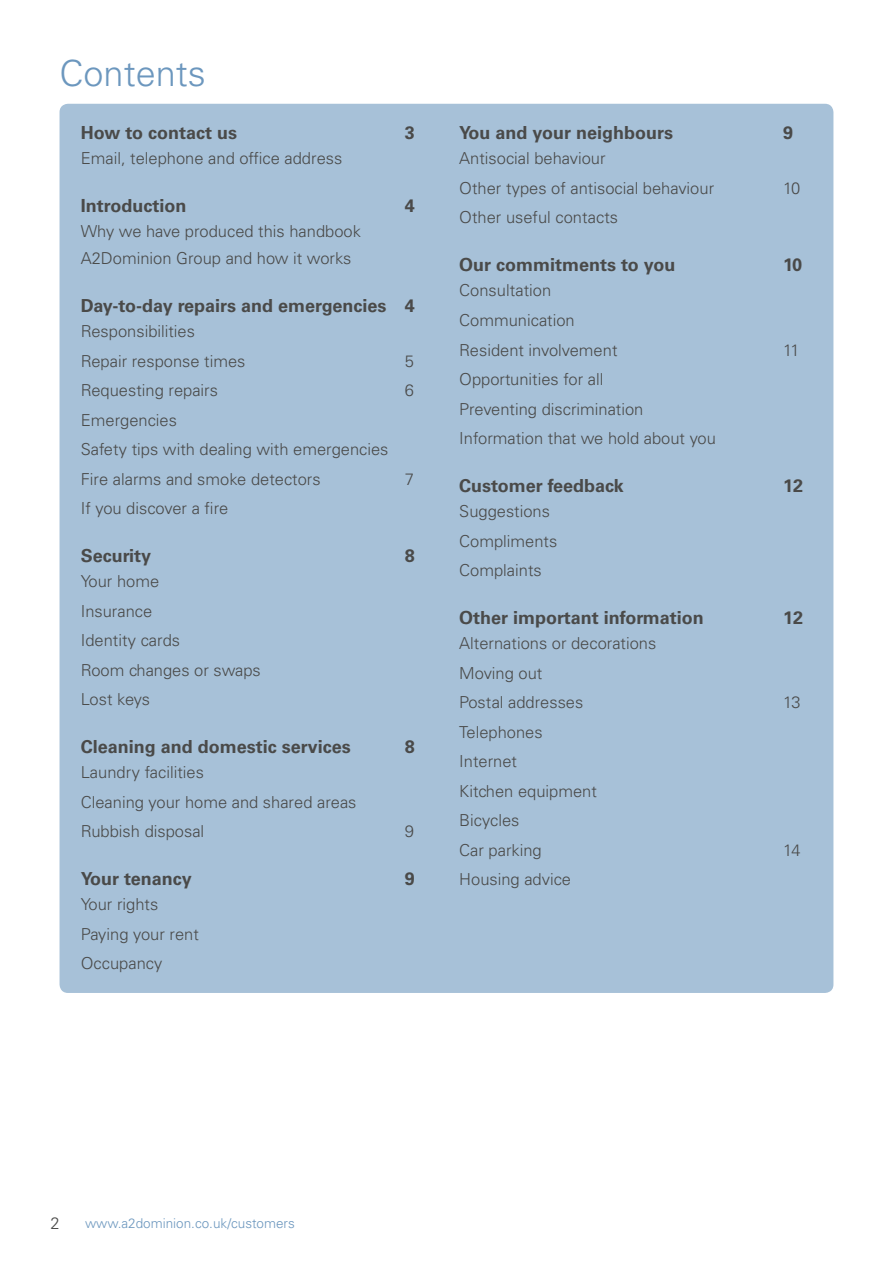
<style>
.page{position:relative;width:893px;height:1263px;background:#fff}
.page>*{position:absolute;margin:0;border:0;box-sizing:border-box;transform-origin:0 0}
.t1{font:300 36px "Univers LT Std";color:#6c97be}
.t2{font:700 18px "Univers LT Std";color:#4a4a49}
.t3{font:300 16.5px/29.5px "Univers LT Std";color:#4a4a49}
.t4{font:300 13.5px "Univers LT Std";color:#6c97be}
</style>
<div class="page">
<div style="left:60px;top:104px;width:773px;height:889px;background:#a7c1d8;border-radius:9px"></div>
<h1 class="t1" style="left:60px;top:51px;width:148px">Contents</h1>
<p class="t2" style="left:81px;top:122px;width:158px">How to contact us</p>
<p class="t2" style="left:405px;top:122px;width:12px">3</p>
<p class="t3" style="left:81px;top:144px;width:263px">Email, telephone and office address</p>
<p class="t2" style="left:81px;top:195px;width:107px">Introduction</p>
<p class="t2" style="left:405px;top:195px;width:12px">4</p>
<p class="t3" style="left:81px;top:218px;width:282px;line-height:26.5px">Why we have produced this handbook<br>A2Dominion Group and how it works</p>
<p class="t2" style="left:81px;top:295px;width:336px">Day-to-day repairs and emergencies 4</p>
<p class="t3" style="left:81px;top:316px;width:166px">Responsibilities<br>Repair response times</p>
<p class="t3" style="left:405px;top:346px;width:11px">5</p>
<p class="t3" style="left:81px;top:375px;width:139px">Requesting repairs</p>
<p class="t3" style="left:405px;top:375px;width:11px">6</p>
<p class="t3" style="left:81px;top:405px;width:309px">Emergencies<br>Safety tips with dealing with emergencies<br>Fire alarms and smoke detectors</p>
<p class="t3" style="left:405px;top:464px;width:11px">7</p>
<p class="t3" style="left:81px;top:493px;width:149px">If you discover a fire</p>
<p class="t2" style="left:81px;top:545px;width:72px">Security</p>
<p class="t2" style="left:405px;top:545px;width:12px">8</p>
<p class="t3" style="left:81px;top:566px;width:182px">Your home<br>Insurance<br>Identity cards<br>Room changes or swaps<br>Lost keys</p>
<p class="t2" style="left:81px;top:736px;width:272px">Cleaning and domestic services</p>
<p class="t2" style="left:405px;top:736px;width:12px">8</p>
<p class="t3" style="left:81px;top:757px;width:277px">Laundry facilities<br>Cleaning your home and shared areas<br>Rubbish disposal</p>
<p class="t3" style="left:405px;top:816px;width:11px">9</p>
<p class="t2" style="left:81px;top:868px;width:112px">Your tenancy</p>
<p class="t2" style="left:405px;top:868px;width:12px">9</p>
<p class="t3" style="left:81px;top:889px;width:120px">Your rights<br>Paying your rent<br>Occupancy</p>
<p class="t2" style="left:459px;top:122px;width:215px">You and your neighbours</p>
<p class="t2" style="left:783px;top:122px;width:12px">9</p>
<p class="t3" style="left:459px;top:144px;width:256px">Antisocial behaviour<br>Other types of antisocial behaviour</p>
<p class="t3" style="left:783px;top:173px;width:19px">10</p>
<p class="t3" style="left:459px;top:203px;width:160px">Other useful contacts</p>
<p class="t2" style="left:459px;top:254px;width:218px">Our commitments to you</p>
<p class="t2" style="left:783px;top:254px;width:20px">10</p>
<p class="t3" style="left:459px;top:276px;width:160px">Consultation<br>Communication<br>Resident involvement</p>
<p class="t3" style="left:783px;top:335px;width:18px">11</p>
<p class="t3" style="left:459px;top:364px;width:258px">Opportunities for all<br>Preventing discrimination<br>Information that we hold about you</p>
<p class="t2" style="left:459px;top:475px;width:166px">Customer feedback</p>
<p class="t2" style="left:783px;top:475px;width:22px">12</p>
<p class="t3" style="left:459px;top:496px;width:100px">Suggestions<br>Compliments<br>Complaints</p>
<p class="t2" style="left:459px;top:607px;width:246px">Other important information</p>
<p class="t2" style="left:783px;top:607px;width:22px">12</p>
<p class="t3" style="left:459px;top:628px;width:199px">Alternations or decorations<br>Moving out<br>Postal addresses</p>
<p class="t3" style="left:783px;top:687px;width:19px">13</p>
<p class="t3" style="left:459px;top:717px;width:139px">Telephones<br>Internet<br>Kitchen equipment<br>Bicycles<br>Car parking</p>
<p class="t3" style="left:459px;top:864px;width:113px">Housing advice</p>
<p class="t3" style="left:783px;top:835px;width:19px">14</p>
<p class="t3" style="left:50px;top:1208px;width:11px">2</p>
<p class="t4" style="left:85px;top:1215px;width:211px">www.a2dominion.co.uk/customers</p>
</div>
